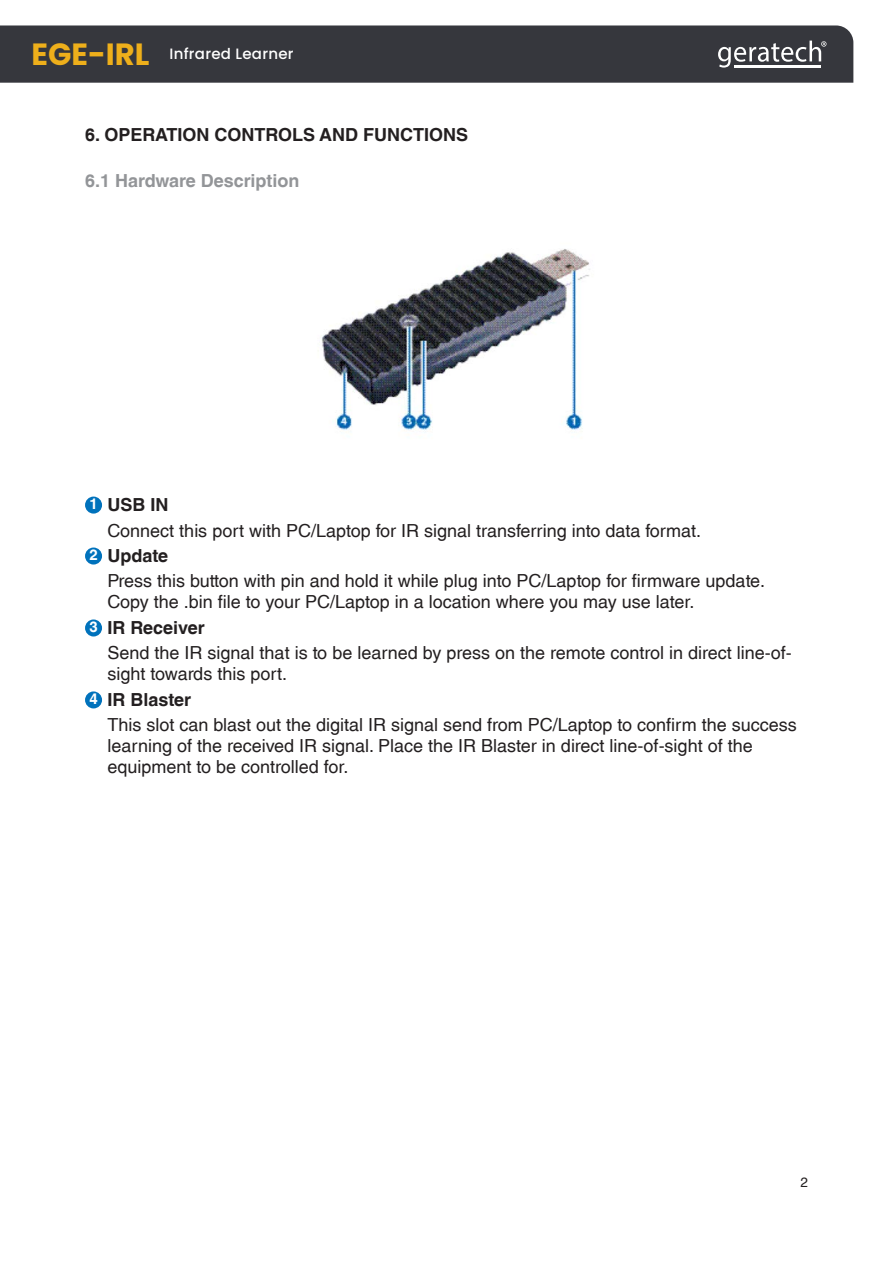
<style>
.page{position:relative;width:893px;height:1263px;background:#fff}
.page>*{position:absolute;margin:0;border:0;box-sizing:border-box;transform-origin:0 0}
.Callout_List{font:18px/21px "Helvetica LT Std";color:#231f20}
.Paragraph_Header{font:700 18px "Helvetica LT Std";color:#231f20}
.Callout_List-2{font:700 18px "Helvetica LT Std";color:#231f20}
.Sub_Header{font:700 18px "Helvetica LT Std";color:#939598}
.t1{font:500 15px "Poppins";letter-spacing:.015em;color:#fff}
.Diagram_Callouts{font:700 15px "Helvetica LT Std";color:#fff}
.Paragraph{font:13.5px "Helvetica";color:#231f20}
.s1{font-weight:700;font-size:30.75px;color:#eeaf1b}
</style>
<div class="page">
<div style="left:0;top:25px;width:853px;height:58px;background:#36373d"></div>
<svg style="left:718px;top:41px;width:108px;height:27px"></svg>
<hr style="left:762px;top:65px;width:30px;height:2px;background:#fff">
<hr style="left:792px;top:65px;width:29px;height:2px;background:#fff">
<hr style="left:734px;top:65px;width:28px;height:2px;background:#fff">
<img style="left:321px;top:249px;width:269px;height:182px">
<div style="left:85px;top:497px;width:17px;height:17px;background:#0072bc;border-radius:50%"></div>
<div style="left:85px;top:547px;width:17px;height:17px;background:#0072bc;border-radius:50%"></div>
<div style="left:85px;top:619px;width:17px;height:17px;background:#0072bc;border-radius:50%"></div>
<div style="left:85px;top:691px;width:17px;height:17px;background:#0072bc;border-radius:50%"></div>
<p class="t1" style="left:31px;top:45px;width:264px"><span class="s1">EGE-IRL</span> Infrared Learner</p>
<p class="Paragraph_Header" style="left:85px;top:123px;width:385px">6. OPERATION CONTROLS AND FUNCTIONS</p>
<p class="Sub_Header" style="left:85px;top:170px;width:216px">6.1 Hardware Description</p>
<p class="Diagram_Callouts" style="left:89px;top:495px;width:10px">1</p>
<p class="Callout_List-2" style="left:108px;top:494px;width:63px">USB IN</p>
<p class="Callout_List" style="left:108px;top:520px;width:595px">Connect this port with PC/Laptop for IR signal transferring into data format.</p>
<p class="Diagram_Callouts" style="left:89px;top:546px;width:10px">2</p>
<p class="Callout_List-2" style="left:108px;top:545px;width:62px">Update</p>
<p class="Callout_List" style="left:108px;top:571px;width:659px">Press this button with pin and hold it while plug into PC/Laptop for firmware update.<br>Copy the .bin file to your PC/Laptop in a location where you may use later.</p>
<p class="Diagram_Callouts" style="left:89px;top:618px;width:10px">3</p>
<p class="Callout_List-2" style="left:108px;top:617px;width:99px">IR Receiver</p>
<p class="Callout_List" style="left:108px;top:643px;width:686px">Send the IR signal that is to be learned by press on the remote control in direct line-of&shy;sight towards this port.</p>
<p class="Diagram_Callouts" style="left:89px;top:690px;width:10px">4</p>
<p class="Callout_List-2" style="left:108px;top:689px;width:85px">IR Blaster</p>
<p class="Callout_List" style="left:108px;top:714px;width:691px">This slot can blast out the digital IR signal send from PC/Laptop to confirm the success learning of the received IR signal. Place the IR Blaster in direct line-of-sight of the equipment to be controlled for.</p>
<p class="Paragraph" style="left:800px;top:1172px;width:9px">2</p>
</div>
